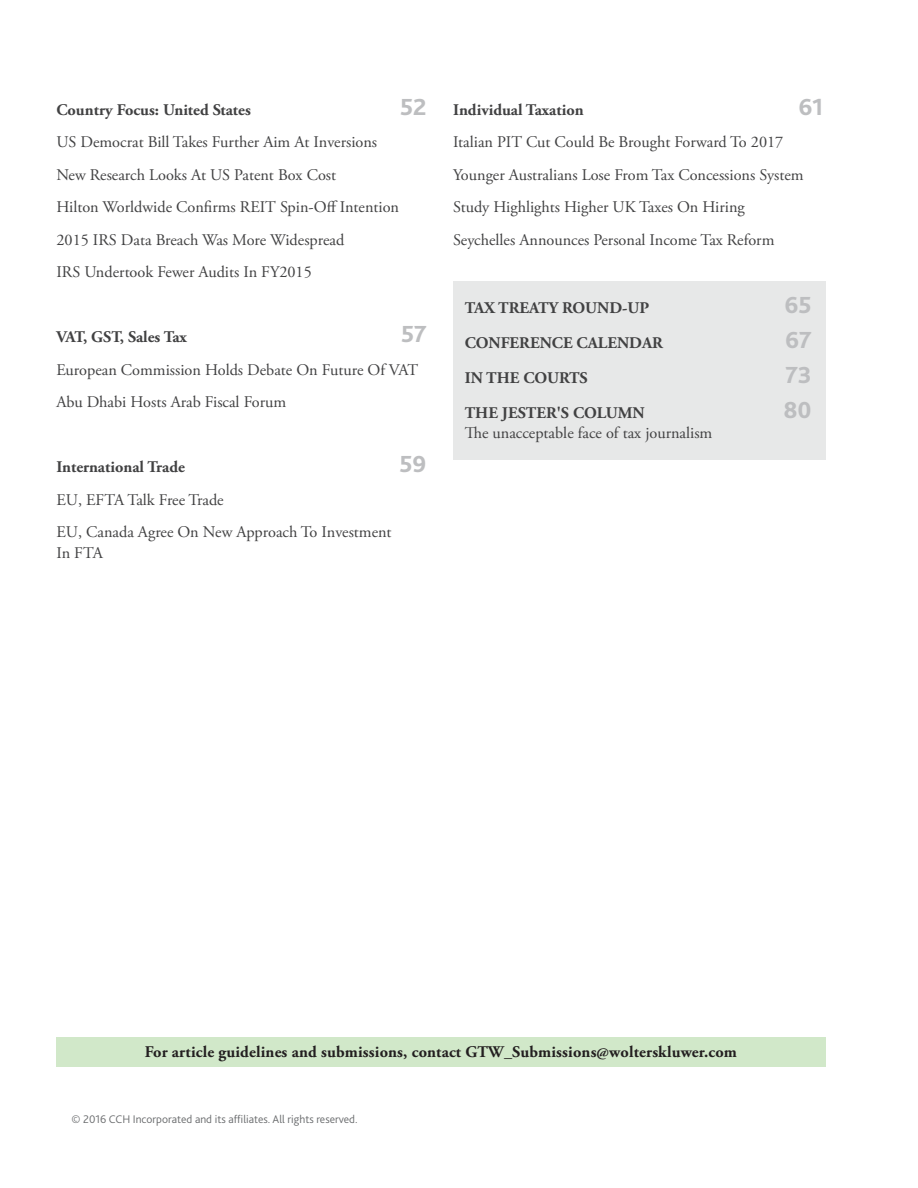
<style>
.page{position:relative;width:918px;height:1188px;background:#fff}
.page>*{position:absolute;margin:0;border:0;box-sizing:border-box;transform-origin:0 0}
.t1{font:800 24.3px "Bliss 2";color:#bdbec0}
.t2{font:16.2px/32.5px "Adobe Garamond Pro";color:#414142}
.t3{font:700 16.2px "Adobe Garamond Pro";color:#414142}
.t4{font:700 16.2px "Adobe Garamond Pro";letter-spacing:.01em;color:#231f20}
.t5{font:300 11.55px "Bliss 2";color:#696b6d}
</style>
<div class="page">
<div style="left:453px;top:281px;width:373px;height:179px;background:#e7e8e8"></div>
<div style="left:56px;top:1038px;width:770px;height:29px;background:#d1e8c9"></div>
<p class="t3" style="left:56px;top:103px;width:196px">Country Focus: United States</p>
<h1 class="t1" style="left:400px;top:92px;width:28px">52</h1>
<p class="t2" style="left:56px;top:127px;width:344px">US Democrat Bill Takes Further Aim At Inversions New Research Looks At US Patent Box Cost<br>Hilton Worldwide Confirms REIT Spin-Off Intention 2015 IRS Data Breach Was More Widespread<br>IRS Undertook Fewer Audits In FY2015</p>
<p class="t3" style="left:56px;top:330px;width:132px">VAT, GST, Sales Tax</p>
<h1 class="t1" style="left:401px;top:320px;width:27px">57</h1>
<p class="t2" style="left:56px;top:355px;width:363px">European Commission Holds Debate On Future Of VAT<br>Abu Dhabi Hosts Arab Fiscal Forum</p>
<p class="t3" style="left:56px;top:460px;width:130px">International Trade</p>
<h1 class="t1" style="left:400px;top:449px;width:28px">59</h1>
<p class="t2" style="left:56px;top:484px;width:337px">EU, EFTA Talk Free Trade<br>EU, Canada Agree On New Approach To Investment</p>
<p class="t2" style="left:56px;top:538px;width:48px">In FTA</p>
<p class="t3" style="left:453px;top:103px;width:132px">Individual Taxation</p>
<h1 class="t1" style="left:799px;top:92px;width:26px">61</h1>
<p class="t2" style="left:453px;top:127px;width:352px">Italian PIT Cut Could Be Brought Forward To 2017<br>Younger Australians Lose From Tax Concessions System Study Highlights Higher UK Taxes On Hiring Seychelles Announces Personal Income Tax Reform</p>
<p class="t3" style="left:465px;top:301px;width:186px">TAX TREATY ROUND-UP</p>
<h1 class="t1" style="left:785px;top:291px;width:29px">65</h1>
<p class="t3" style="left:465px;top:336px;width:200px">CONFERENCE CALENDAR</p>
<h1 class="t1" style="left:785px;top:325px;width:28px">67</h1>
<p class="t3" style="left:465px;top:371px;width:124px">IN THE COURTS</p>
<h1 class="t1" style="left:785px;top:360px;width:28px">73</h1>
<p class="t3" style="left:465px;top:406px;width:181px">THE JESTER'S COLUMN</p>
<h1 class="t1" style="left:783px;top:395px;width:30px">80</h1>
<p class="t2" style="left:465px;top:418px;width:249px">The unacceptable face of tax journalism</p>
<p class="t4" style="left:145px;top:1045px;width:594px">For article guidelines and submissions, contact GTW_Submissions@wolterskluwer.com</p>
<p class="t5" style="left:72px;top:1115px;width:288px">© 2016 CCH Incorporated and its affiliates. All rights reserved.</p>
</div>
